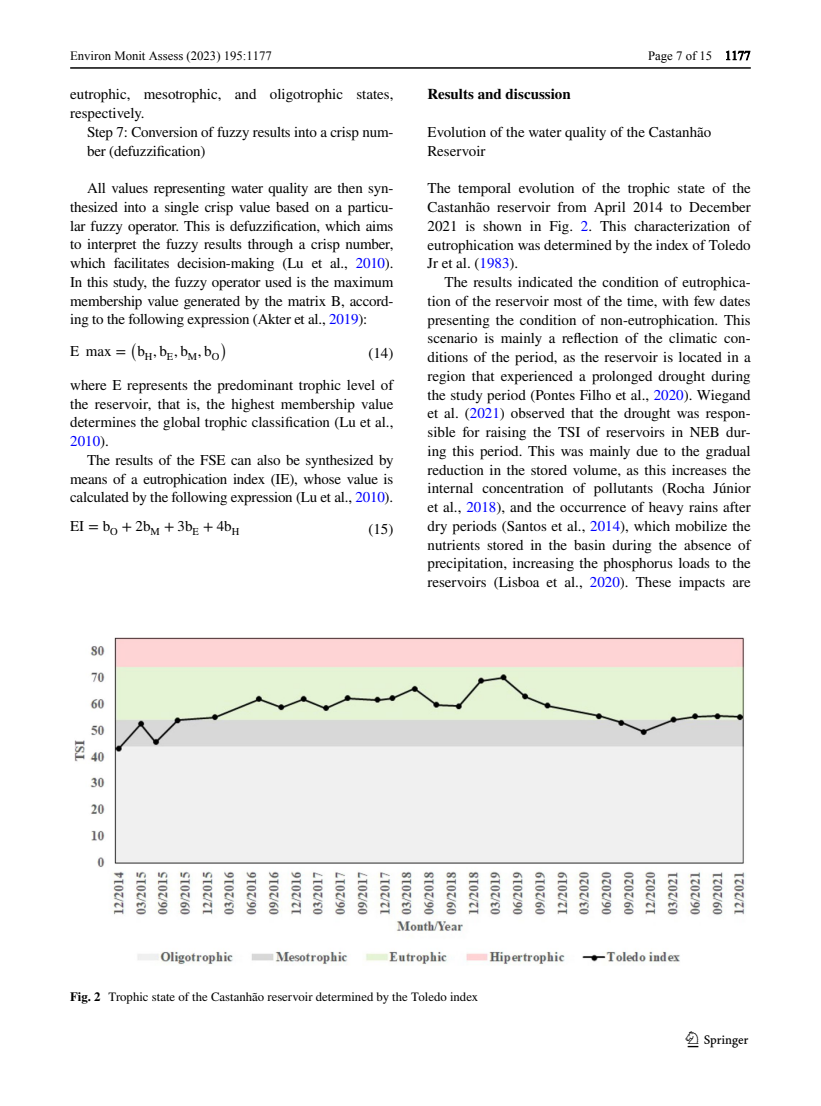
<style>
.page{position:relative;width:821px;height:1106px;background:#fff}
.page>*{position:absolute;margin:0;border:0;box-sizing:border-box;transform-origin:0 0}
.t1{font:22.5px "Springnew Regular 3";color:#000}
.t2{font:15px/18.8px "STIX";color:#000;text-align:justify}
.t3{font:700 15px "STIX";color:#000}
.t4{font:15px "STIX General Regular 15";color:#000}
.t5{font:15px "STIX Math Regular 14";color:#000}
.t6{font:15px "STIX General Regular 14";color:#000}
.t7{font:15px "STIX Math Extensions Regular 11";color:#000}
.t8{font:12.75px "STIX";color:#000}
.t9{font:12.75px "Times New Roman";color:#000}
.s1{color:#00f}
.s2{font-family:"STIX General Regular 14"}
.s3{font-family:"STIX Math Regular 14"}
.s4{font-family:"STIX Math Regular 15"}
.s5{font-weight:700}
</style>
<div class="page">
<hr style="left:70px;top:67px;width:680px;height:2px;background:#000">
<img style="left:74px;top:637px;width:672px;height:328px">
<p class="t9" style="left:70px;top:51px;width:203px">Environ Monit Assess (2023) 195:1177</p>
<p class="t2" style="left:70px;top:86px;width:325px">eutrophic, mesotrophic, and oligotrophic states, respectively.</p>
<p class="t2" style="left:87px;top:123px;width:308px">Step 7: Conversion of fuzzy results into a crisp num&shy;ber (defuzzification)</p>
<p class="t2" style="left:70px;top:180px;width:325px;text-indent:17px">All values representing water quality are then syn&shy;thesized into a single crisp value based on a particu&shy;lar fuzzy operator. This is defuzzification, which aims to interpret the fuzzy results through a crisp number, which facilitates decision-making (Lu et al., <span class="s1">2010</span>).<br>In this study, the fuzzy operator used is the maximum membership value generated by the matrix B, accord&shy;ing to the following expression (Akter et al., <span class="s1">2019</span>):</p>
<p class="t7" style="left:130px;top:330px;width:9px">(</p>
<p class="t5" style="left:137px;top:346px;width:83px">b<sub>H</sub><span class="s2">,</span>b<sub>E</sub><span class="s2">,</span>b<sub>M</sub><span class="s2">,</span>b<sub>O</sub></p>
<p class="t7" style="left:220px;top:330px;width:9px">)</p>
<p class="t6" style="left:70px;top:346px;width:58px"><span class="s3">E</span> max <span class="s3">=</span></p>
<p class="t2" style="left:368px;top:344px;width:26px">(14)</p>
<p class="t2" style="left:70px;top:376px;width:325px">where E represents the predominant trophic level of the reservoir, that is, the highest membership value determines the global trophic classification (Lu et al., <span class="s1">2010</span>).</p>
<p class="t2" style="left:70px;top:451px;width:325px;text-indent:17px">The results of the FSE can also be synthesized by means of a eutrophication index (IE), whose value is calculated by the following expression (Lu et al., <span class="s1">2010</span>).</p>
<p class="t4" style="left:70px;top:521px;width:171px">EI <span class="s4">=</span> b<sub>O</sub> <span class="s4">+</span> 2b<sub>M</sub> <span class="s4">+</span> 3b<sub>E</sub> <span class="s4">+</span> 4b<sub>H</sub></p>
<p class="t2" style="left:368px;top:520px;width:26px">(15)</p>
<p class="t9" style="left:648px;top:51px;width:104px">Page 7 of 15 1177</p>
<p class="t3" style="left:427px;top:85px;width:145px">Results and discussion</p>
<p class="t2" style="left:427px;top:124px;width:285px">Evolution of the water quality of the Castanhão<br>Reservoir</p>
<p class="t2" style="left:427px;top:180px;width:325px">The temporal evolution of the trophic state of the Castanhão reservoir from April 2014 to December 2021 is shown in Fig. <span class="s1">2</span>. This characterization of eutrophication was determined by the index of Toledo Jr et al. (<span class="s1">1983</span>).</p>
<p class="t2" style="left:427px;top:274px;width:325px;text-indent:17px">The results indicated the condition of eutrophica&shy;tion of the reservoir most of the time, with few dates presenting the condition of non-eutrophication. This scenario is mainly a reflection of the climatic con&shy;ditions of the period, as the reservoir is located in a region that experienced a prolonged drought during the study period (Pontes Filho et al., <span class="s1">2020</span>). Wiegand et al. (<span class="s1">2021</span>) observed that the drought was respon&shy;sible for raising the TSI of reservoirs in NEB dur&shy;ing this period. This was mainly due to the gradual reduction in the stored volume, as this increases the internal concentration of pollutants (Rocha Júnior et al., <span class="s1">2018</span>), and the occurrence of heavy rains after dry periods (Santos et al., <span class="s1">2014</span>), which mobilize the nutrients stored in the basin during the absence of precipitation, increasing the phosphorus loads to the reservoirs (Lisboa et al., <span class="s1">2020</span>). These impacts are</p>
<p class="t8" style="left:70px;top:987px;width:409px"><span class="s5">Fig. 2</span> Trophic state of the Castanhão reservoir determined by the Toledo index</p>
<h1 class="t1" style="left:687px;top:1031px;width:62px">1 3</h1>
</div>
